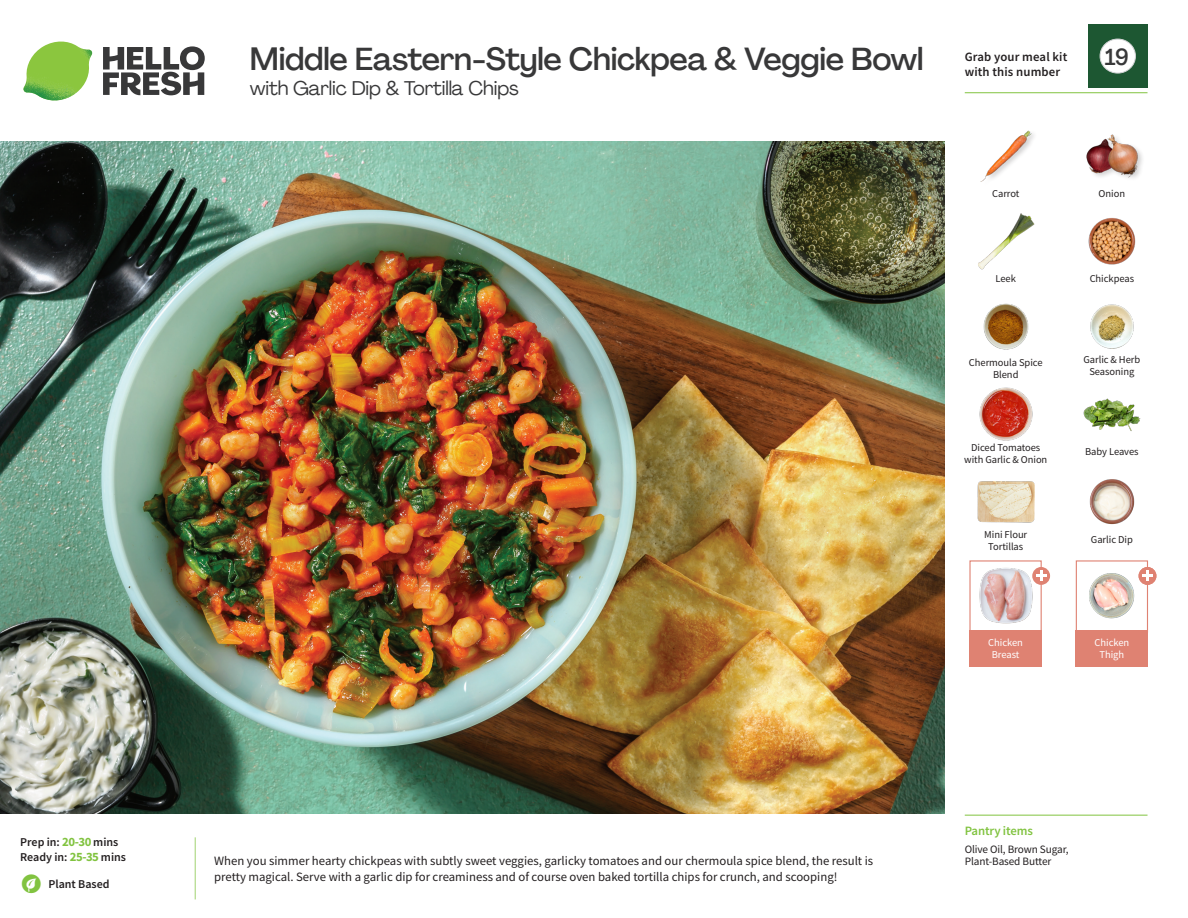
<style>
.page{position:relative;width:1188px;height:918px;background:#fff}
.page>*{position:absolute;margin:0;border:0;box-sizing:border-box;transform-origin:0 0}
._15_Titel_UK{font:500 31.5px "Agrandir";letter-spacing:-.015em;color:#383839}
._002_Label_Nr{font:500 22.8px "Agrandir";color:#383839;scale:.94 1}
._15_Titel_UK-2{font:19.5px "Agrandir";letter-spacing:-.01em;color:#383839}
.Step_6_Text_AU{font:12.75px/16.5px "Source Sans Pro";color:#231f20}
.t1{font:600 12.75px/15px "Source Sans Pro";letter-spacing:.01em;color:#231f20}
._04_Headers_Front{font:600 12.75px "Source Sans Pro";letter-spacing:-.01em;color:#81c340}
._04_Intro{font:600 12px "Source Sans Pro";color:#231f20}
._05_Pantry{font:11.25px/12px "Source Sans Pro";letter-spacing:-.01em;color:#231f20}
._18_FRONT_ingredients{font:10.5px/12px "Source Sans Pro";letter-spacing:-.005em;color:#231f20;text-align:center}
._18_FRONT_ingredients-2{font:10.5px/12px "Source Sans Pro";letter-spacing:-.005em;color:#fff;text-align:center}
.s1{font-weight:700;font-size:12.75px;color:#81c340}
</style>
<div class="page">
<svg style="left:103px;top:46px;width:102px;height:49px"></svg>
<img style="left:23px;top:42px;width:69px;height:59px">
<img style="left:0;top:142px;width:945px;height:672px">
<div style="left:1076px;top:560px;width:72px;height:73px;border:1px solid #df8272"></div>
<div style="left:1076px;top:630px;width:72px;height:37px;background:#df8272"></div>
<div style="left:969px;top:630px;width:73px;height:37px;background:#df8272"></div>
<img style="left:1089px;top:571px;width:51px;height:48px">
<div style="left:969px;top:560px;width:73px;height:73px;border:1px solid #df8272"></div>
<img style="left:979px;top:568px;width:54px;height:56px">
<div style="left:1032px;top:567px;width:18px;height:18px;background:#df8272;border-radius:50%"></div>
<svg style="left:1036px;top:571px;width:10px;height:10px"></svg>
<div style="left:1088px;top:24px;width:60px;height:64px;background:#1d5732"></div>
<div style="left:1100px;top:39px;width:35px;height:34px;background:#fff;border-radius:50%"></div>
<div style="left:1100px;top:39px;width:36px;height:34px;border:1px solid #d1d2d4;border-radius:50%"></div>
<div style="left:1139px;top:567px;width:17px;height:18px;background:#df8272;border-radius:50%"></div>
<svg style="left:1142px;top:570px;width:11px;height:11px"></svg>
<img style="left:1090px;top:304px;width:44px;height:45px">
<img style="left:1083px;top:398px;width:58px;height:33px">
<img style="left:979px;top:387px;width:54px;height:54px">
<img style="left:977px;top:481px;width:57px;height:42px">
<img style="left:983px;top:303px;width:46px;height:47px">
<img style="left:978px;top:213px;width:56px;height:57px">
<img style="left:1088px;top:218px;width:48px;height:47px">
<img style="left:980px;top:130px;width:54px;height:52px">
<div style="left:1085px;top:133px;width:60px;height:51px;background:#231f20;opacity:.2"></div>
<img style="left:1085px;top:133px;width:56px;height:51px">
<img style="left:1089px;top:479px;width:46px;height:46px">
<hr style="left:965px;top:815px;width:183px;height:1px;background:#81c340">
<hr style="left:965px;top:92px;width:183px;height:1px;background:#81c340">
<p class="_04_Intro" style="left:20px;top:834px;width:100px">Prep in: <span class="s1">20-30</span> mins</p>
<p class="_04_Intro" style="left:20px;top:849px;width:107px">Ready in: <span class="s1">25-35</span> mins</p>
<p class="_04_Intro" style="left:48px;top:876px;width:63px">Plant Based</p>
<p class="_15_Titel_UK" style="left:250px;top:40px;width:675px">Middle Eastern-Style Chickpea &amp; Veggie Bowl</p>
<p class="_15_Titel_UK-2" style="left:250px;top:76px;width:270px">with Garlic Dip &amp; Tortilla Chips</p>
<p class="t1" style="left:965px;top:49px;width:104px">Grab your meal kit with this number</p>
<p class="_002_Label_Nr" style="left:1105px;top:43px;width:27px">19</p>
<p class="_18_FRONT_ingredients" style="left:992px;top:188px;width:29px">Carrot</p>
<p class="_18_FRONT_ingredients" style="left:1099px;top:188px;width:28px">Onion</p>
<p class="_18_FRONT_ingredients" style="left:996px;top:273px;width:22px">Leek</p>
<p class="_18_FRONT_ingredients" style="left:1090px;top:273px;width:46px">Chickpeas</p>
<p class="_18_FRONT_ingredients" style="left:969px;top:356px;width:75px">Chermoula Spice<br>Blend</p>
<p class="_18_FRONT_ingredients" style="left:1083px;top:354px;width:58px">Garlic &amp; Herb<br>Seasoning</p>
<p class="_18_FRONT_ingredients" style="left:964px;top:441px;width:85px">Diced Tomatoes with Garlic &amp; Onion</p>
<p class="_18_FRONT_ingredients" style="left:1085px;top:445px;width:55px">Baby Leaves</p>
<p class="_18_FRONT_ingredients" style="left:984px;top:528px;width:45px">Mini Flour<br>Tortillas</p>
<p class="_18_FRONT_ingredients" style="left:1091px;top:533px;width:43px">Garlic Dip</p>
<p class="_18_FRONT_ingredients-2" style="left:988px;top:637px;width:36px">Chicken<br>Breast</p>
<p class="_18_FRONT_ingredients-2" style="left:1095px;top:637px;width:36px">Chicken<br>Thigh</p>
<p class="Step_6_Text_AU" style="left:214px;top:852px;width:661px">When you simmer hearty chickpeas with subtly sweet veggies, garlicky tomatoes and our chermoula spice blend, the result is pretty magical. Serve with a garlic dip for creaminess and of course oven baked tortilla chips for crunch, and scooping!</p>
<p class="_04_Headers_Front" style="left:965px;top:822px;width:70px">Pantry items</p>
<p class="_05_Pantry" style="left:965px;top:843px;width:105px">Olive Oil, Brown Sugar,<br>Plant-Based Butter</p>
</div>
